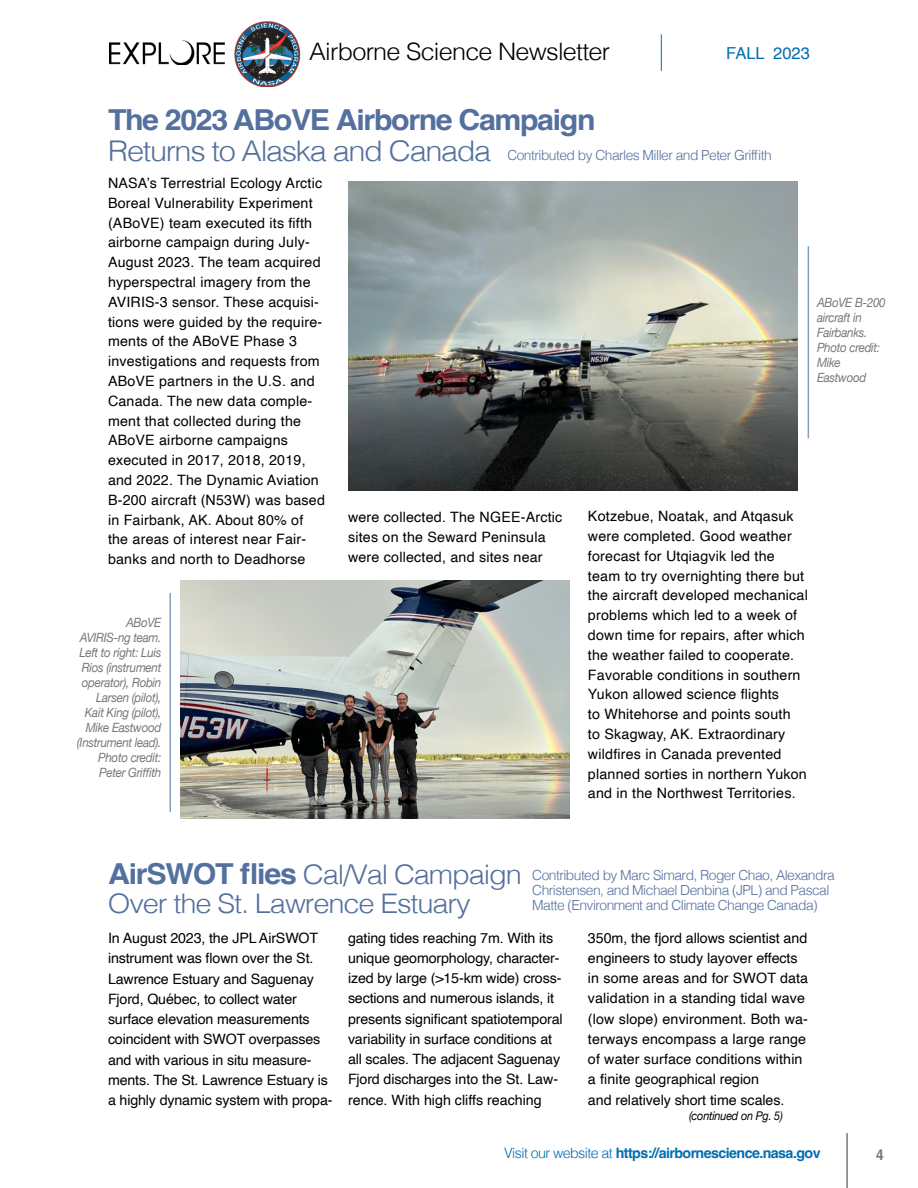
<style>
.page{position:relative;width:918px;height:1188px;background:#fff}
.page>*{position:absolute;margin:0;border:0;box-sizing:border-box;transform-origin:0 0}
.t1{font:700 28.95px "Helvetica";letter-spacing:-.045em;color:#54709e;scale:1.05 1}
.t2{font:300 28.5px "Helvetica";letter-spacing:-.045em;color:#54709e;scale:1.08 1}
.t3{font:300 27px/28px "Helvetica";letter-spacing:-.04em;color:#54709e;scale:1.08 1}
.t4{font:300 24px "Helvetica";letter-spacing:-.03em;color:#000;scale:1.05 1}
.t5{font:16.5px "Helvetica";color:#006cb4}
.t6{font:700 15px "Helvetica";color:#77787b;scale:.91 1}
.t7{font:14.25px/19.8px "Helvetica";letter-spacing:.015em;color:#000}
.t8{font:14.25px/20.2px "Helvetica";letter-spacing:-.01em;color:#000}
.t9{font:700 14.25px "Helvetica";letter-spacing:-.04em;color:#016db2}
.t10{font:300 13.8px/15px "Helvetica";letter-spacing:-.04em;color:#54709e}
.t11{font:italic 12.75px/15px "Helvetica Neue";letter-spacing:-.025em;color:#77787b;scale:.91 1}
.t12{font:italic 12px "Helvetica Neue";letter-spacing:-.02em;color:#000;scale:.91 1}
.s1{font-weight:700;font-size:28.95px}
.s2{font-weight:300}
</style>
<div class="page">
<img style="left:234px;top:21px;width:67px;height:65px">
<img style="left:109px;top:41px;width:115px;height:23px">
<hr style="left:661px;top:34px;width:1px;height:37px;background:#016db2">
<hr style="left:808px;top:246px;width:1px;height:193px;background:#85a0ba">
<img style="left:348px;top:181px;width:450px;height:309px">
<hr style="left:846px;top:1133px;width:2px;height:55px;background:#77787b">
<img style="left:180px;top:581px;width:390px;height:238px">
<hr style="left:170px;top:593px;width:1px;height:219px;background:#85a0ba">
<h3 class="t4" style="left:309px;top:31px;width:288px">Airborne Science Newsletter</h3>
<p class="t5" style="left:726px;top:40px;width:85px">FALL 2023</p>
<h1 class="t1" style="left:108px;top:102px;width:466px">The 2023 ABoVE Airborne Campaign</h1>
<h2 class="t2" style="left:108px;top:127px;width:357px">Returns to Alaska and Canada</h2>
<p class="t10" style="left:507px;top:147px;width:266px">Contributed by Charles Miller and Peter Griffith</p>
<p class="t7" style="left:108px;top:174px;width:219px">NASA’s Terrestrial Ecology Arctic<br>Boreal Vulnerability Experiment (ABoVE) team executed its fifth airborne campaign during July-<br>August 2023. The team acquired hyperspectral imagery from the<br>AVIRIS-3 sensor. These acquisi&shy;tions were guided by the require&shy;ments of the ABoVE Phase 3 investigations and requests from<br>ABoVE partners in the U.S. and<br>Canada. The new data comple&shy;ment that collected during the<br>ABoVE airborne campaigns executed in 2017, 2018, 2019, and 2022. The Dynamic Aviation<br>B-200 aircraft (N53W) was based in Fairbank, AK. About 80% of the areas of interest near Fair&shy;banks and north to Deadhorse</p>
<p class="t11" style="left:77px;top:616px;width:94px;text-align:right">ABoVE<br>AVIRIS-ng team.<br>Left to right: Luis<br>Rios (instrument operator), Robin<br>Larsen (pilot),<br>Kait King (pilot),<br>Mike Eastwood (Instrument lead).<br>Photo credit:<br>Peter Griffith</p>
<p class="t7" style="left:348px;top:508px;width:216px">were collected. The NGEE-Arctic sites on the Seward Peninsula were collected, and sites near</p>
<p class="t7" style="left:588px;top:507px;width:221px">Kotzebue, Noatak, and Atqasuk were completed. Good weather forecast for Utqiagvik led the team to try overnighting there but the aircraft developed mechanical problems which led to a week of down time for repairs, after which the weather failed to cooperate.<br>Favorable conditions in southern<br>Yukon allowed science flights<br>to Whitehorse and points south<br>to Skagway, AK. Extraordinary wildfires in Canada prevented planned sorties in northern Yukon and in the Northwest Territories.</p>
<p class="t11" style="left:817px;top:296px;width:77px">ABoVE B-200 aircraft in<br>Fairbanks.<br>Photo credit:<br>Mike<br>Eastwood</p>
<h3 class="t3" style="left:108px;top:859px;width:385px"><span class="s1">AirSWOT flies</span> Cal/Val Campaign<br>Over the St. Lawrence Estuary</h3>
<p class="t8" style="left:108px;top:928px;width:226px">In August 2023, the JPL AirSWOT instrument was flown over the St.<br>Lawrence Estuary and Saguenay<br>Fjord, Québec, to collect water surface elevation measurements coincident with SWOT overpasses and with various in situ measure&shy;ments. The St. Lawrence Estuary is a highly dynamic system with propa-</p>
<p class="t10" style="left:532px;top:866px;width:304px">Contributed by Marc Simard, Roger Chao, Alexandra<br>Christensen, and Michael Denbina (JPL) and Pascal<br>Matte (Environment and Climate Change Canada)</p>
<p class="t8" style="left:348px;top:928px;width:216px">gating tides reaching 7m. With its unique geomorphology, character&shy;ized by large (&gt;15-km wide) cross&shy;sections and numerous islands, it presents significant spatiotemporal variability in surface conditions at all scales. The adjacent Saguenay Fjord discharges into the St. Law&shy;rence. With high cliffs reaching</p>
<p class="t7" style="left:588px;top:928px;width:222px;line-height:20.2px">350m, the fjord allows scientist and engineers to study layover effects in some areas and for SWOT data validation in a standing tidal wave (low slope) environment. Both wa&shy;terways encompass a large range of water surface conditions within a finite geographical region<br>and relatively short time scales.</p>
<p class="t12" style="left:689px;top:1107px;width:105px">(continued on Pg. 5)</p>
<p class="t9" style="left:504px;top:1144px;width:318px"><span class="s2">Visit our website at</span> https://airbornescience.nasa.gov</p>
<p class="t6" style="left:876px;top:1145px;width:10px">4</p>
</div>
